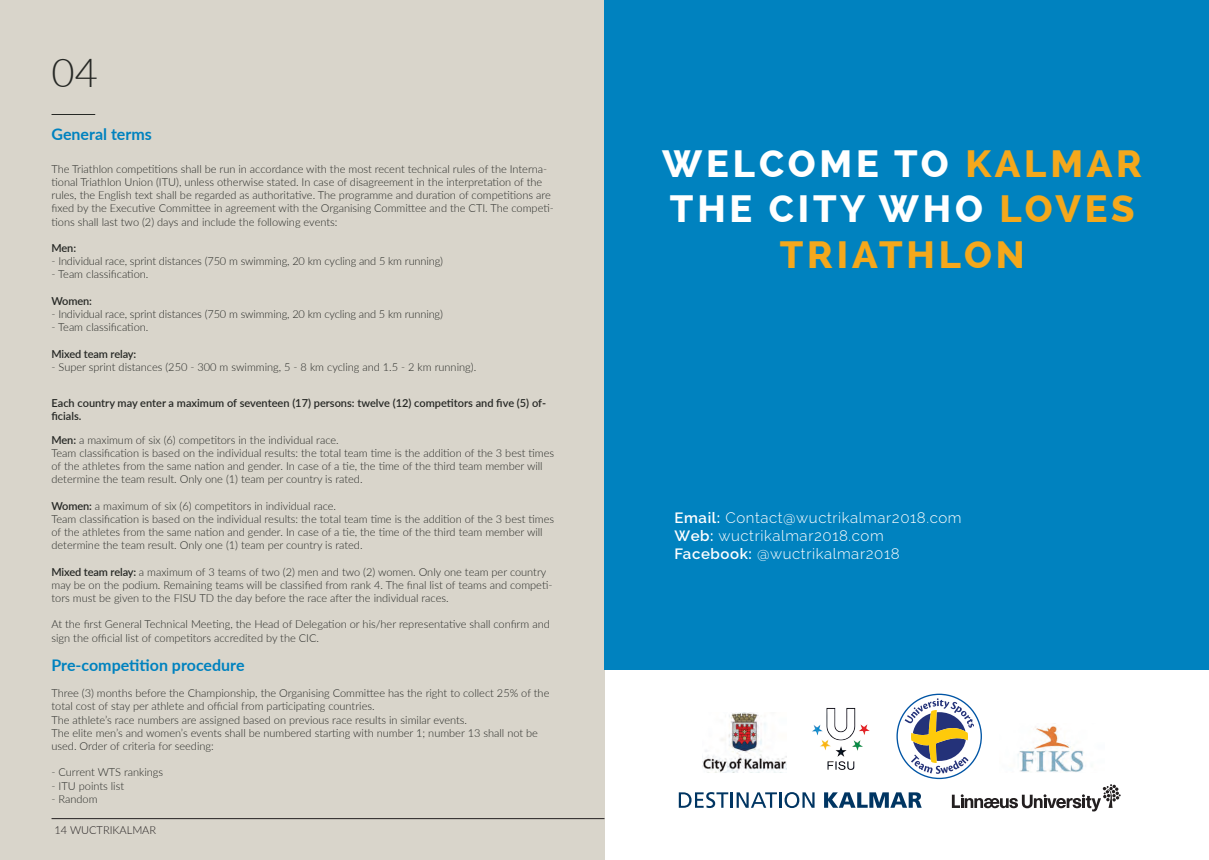
<style>
.page{position:relative;width:1209px;height:860px;background:#fff}
.page>*{position:absolute;margin:0;border:0;box-sizing:border-box;transform-origin:0 0}
.t1{font:300 40px "Lato";color:#262825}
.t2{font:800 38px/45.6px "Raleway";letter-spacing:.1em;color:#f4a81c;text-align:center}
.t3{font:700 16px "Lato";color:#0082bf}
.t4{font:300 15px/18px "Raleway";letter-spacing:.04em;color:#fff}
.t5{font:300 11px/13.2px "Lato";color:#262825}
.t6{font:600 11px/13.2px "Lato";color:#262825}
.t7{font:300 11px "Lato";color:#231f20}
.s1{font-weight:600}
.s2{color:#fff}
</style>
<div class="page">
<div style="left:0;top:0;width:604px;height:860px;background:#d9d5cb"></div>
<div style="left:604px;top:0;width:605px;height:669px;background:#0082bf"></div>
<svg style="left:896px;top:694px;width:86px;height:85px"></svg>
<div style="left:897px;top:695px;width:83px;height:83px;background:#fff;border-radius:50%"></div>
<svg style="left:904px;top:698px;width:70px;height:76px"></svg>
<img style="left:1017px;top:726px;width:67px;height:46px">
<hr style="left:52px;top:114px;width:43px;height:1px;background:#262825">
<hr style="left:52px;top:818px;width:552px;height:1px;background:#231f20">
<img style="left:703px;top:713px;width:83px;height:60px">
<img style="left:812px;top:707px;width:58px;height:63px">
<svg style="left:679px;top:792px;width:135px;height:16px"></svg>
<svg style="left:824px;top:792px;width:97px;height:16px"></svg>
<svg style="left:952px;top:784px;width:168px;height:27px"></svg>
<h1 class="t1" style="left:52px;top:45px;width:48px">04</h1>
<h3 class="t3" style="left:52px;top:123px;width:102px">General terms</h3>
<p class="t5" style="left:52px;top:162px;width:504px">The Triathlon competitions shall be run in accordance with the most recent technical rules of the Interna&shy;tional Triathlon Union (ITU), unless otherwise stated. In case of disagreement in the interpretation of the rules, the English text shall be regarded as authoritative. The programme and duration of competitions are fixed by the Executive Committee in agreement with the Organising Committee and the CTI. The competi&shy;tions shall last two (2) days and include the following events:</p>
<p class="t6" style="left:52px;top:241px;width:26px">Men:</p>
<p class="t5" style="left:52px;top:254px;width:393px">- Individual race, sprint distances (750 m swimming, 20 km cycling and 5 km running)</p>
<p class="t5" style="left:52px;top:267px;width:98px">- Team classification.</p>
<p class="t6" style="left:52px;top:294px;width:42px">Women:</p>
<p class="t5" style="left:52px;top:307px;width:393px">- Individual race, sprint distances (750 m swimming, 20 km cycling and 5 km running)</p>
<p class="t5" style="left:52px;top:320px;width:98px">- Team classification.</p>
<p class="t6" style="left:52px;top:347px;width:86px">Mixed team relay:</p>
<p class="t5" style="left:52px;top:360px;width:426px">- Super sprint distances (250 - 300 m swimming, 5 - 8 km cycling and 1.5 - 2 km running).</p>
<p class="t6" style="left:52px;top:396px;width:496px">Each country may enter a maximum of seventeen (17) persons: twelve (12) competitors and five (5) of&shy;ficials.</p>
<p class="t5" style="left:52px;top:433px;width:504px"><span class="s1">Men:</span> a maximum of six (6) competitors in the individual race.<br>Team classification is based on the individual results: the total team time is the addition of the 3 best times of the athletes from the same nation and gender. In case of a tie, the time of the third team member will determine the team result. Only one (1) team per country is rated.</p>
<p class="t5" style="left:52px;top:499px;width:504px"><span class="s1">Women:</span> a maximum of six (6) competitors in individual race.<br>Team classification is based on the individual results: the total team time is the addition of the 3 best times of the athletes from the same nation and gender. In case of a tie, the time of the third team member will determine the team result. Only one (1) team per country is rated.</p>
<p class="t5" style="left:52px;top:565px;width:502px"><span class="s1">Mixed team relay:</span> a maximum of 3 teams of two (2) men and two (2) women. Only one team per country may be on the podium. Remaining teams will be classified from rank 4. The final list of teams and competi&shy;tors must be given to the FISU TD the day before the race after the individual races.</p>
<p class="t5" style="left:52px;top:617px;width:500px">At the first General Technical Meeting, the Head of Delegation or his/her representative shall confirm and sign the official list of competitors accredited by the CIC.</p>
<h3 class="t3" style="left:52px;top:653px;width:194px">Pre-competition procedure</h3>
<p class="t5" style="left:52px;top:686px;width:499px">Three (3) months before the Championship, the Organising Committee has the right to collect 25% of the total cost of stay per athlete and official from participating countries.<br>The athlete’s race numbers are assigned based on previous race results in similar events.<br>The elite men’s and women’s events shall be numbered starting with number 1; number 13 shall not be used. Order of criteria for seeding:</p>
<p class="t5" style="left:52px;top:765px;width:113px">- Current WTS rankings</p>
<p class="t5" style="left:52px;top:779px;width:74px">- ITU points list</p>
<p class="t5" style="left:52px;top:792px;width:48px">- Random</p>
<p class="t7" style="left:55px;top:822px;width:103px">14 WUCTRIKALMAR</p>
<h2 class="t2" style="left:662px;top:141px;width:481px"><span class="s2">WELCOME TO</span> KALMAR<br><span class="s2">THE CITY WHO</span> LOVES<br>TRIATHLON</h2>
<h3 class="t4" style="left:674px;top:508px;width:289px"><span class="s1">Email:</span> Contact@wuctrikalmar2018.com<br><span class="s1">Web:</span> wuctrikalmar2018.com<br><span class="s1">Facebook:</span> @wuctrikalmar2018</h3>
</div>
